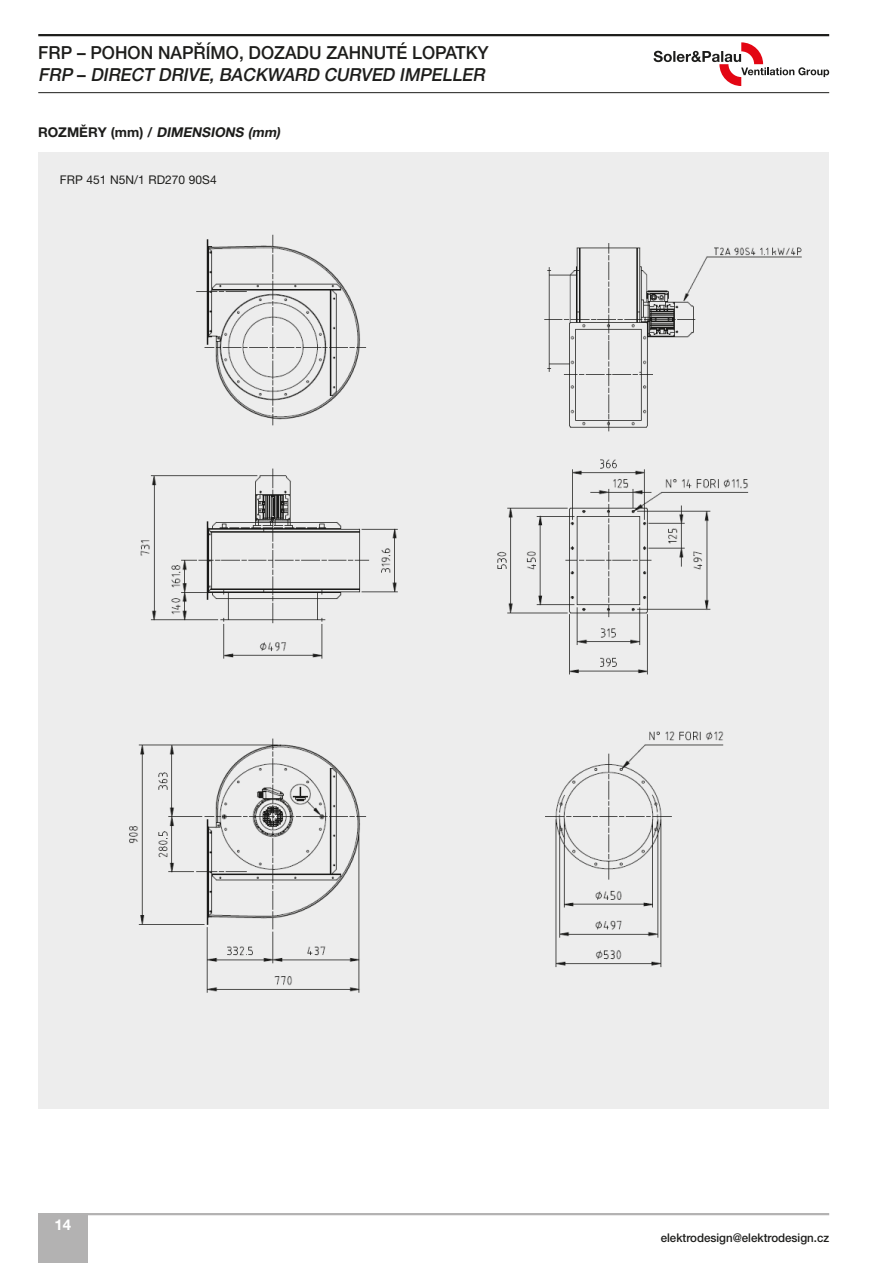
<style>
.page{position:relative;width:893px;height:1263px;background:#fff}
.page>*{position:absolute;margin:0;border:0;box-sizing:border-box;transform-origin:0 0}
.t1{font:500 18px/22.5px "Helvetica Neue LT Pro";color:#1d1d1b;scale:.96 1}
.t2{font:italic 15.6px/15.3px "Calibri";color:#1d1d1b}
.t3{font:700 15px "Helvetica Neue LT Pro";color:#fff}
.t4{font:italic 700 13.5px "Helvetica Neue LT Pro";color:#1d1d1b}
.t5{font:500 12px "Helvetica Neue LT Pro";color:#1d1d1b;scale:.96 1}
.t6{font:12px "Helvetica Neue LT Pro";color:#1d1d1b}
.s1{font-style:italic}
.s2{font-style:normal}
</style>
<div class="page">
<hr style="left:38px;top:1213px;width:791px;height:2px;background:#b3b2b2">
<div style="left:38px;top:1214px;width:49px;height:49px;background:#b3b2b2"></div>
<hr style="left:38px;top:34px;width:791px;height:2px;background:#1d1d1b">
<hr style="left:38px;top:92px;width:791px;height:1px;background:#1d1d1b">
<svg style="left:653px;top:42px;width:176px;height:44px"></svg>
<div style="left:38px;top:152px;width:790px;height:957px;background:#ededed"></div>
<img style="left:196px;top:234px;width:606px;height:198px">
<img style="left:140px;top:459px;width:609px;height:216px">
<img style="left:129px;top:731px;width:595px;height:262px">
<p class="t1" style="left:38px;top:41px;width:471px">FRP – POHON NAPŘÍMO, DOZADU ZAHNUTÉ LOPATKY<br><span class="s1">FRP</span> – <span class="s1">DIRECT DRIVE, BACKWARD CURVED IMPELLER</span></p>
<p class="t2" style="left:141px;top:42px;width:349px">GIRANTE PALA NEGATIVA – ACCOPPIAMENTO DIRETTO<br>BACKWARD CURVED IMPELLER - DIRECT DRIVEN</p>
<p class="t4" style="left:38px;top:124px;width:244px"><span class="s2">R O Z M Ě RY ( m m ) /</span> DIMENSIONS (mm)</p>
<p class="t6" style="left:60px;top:173px;width:158px">FRP 451 N5N/1 RD270 90S4</p>
<p class="t3" style="left:55px;top:1215px;width:18px">14</p>
<p class="t5" style="left:661px;top:1230px;width:177px">elektrodesign@elektrodesign.cz</p>
</div>
